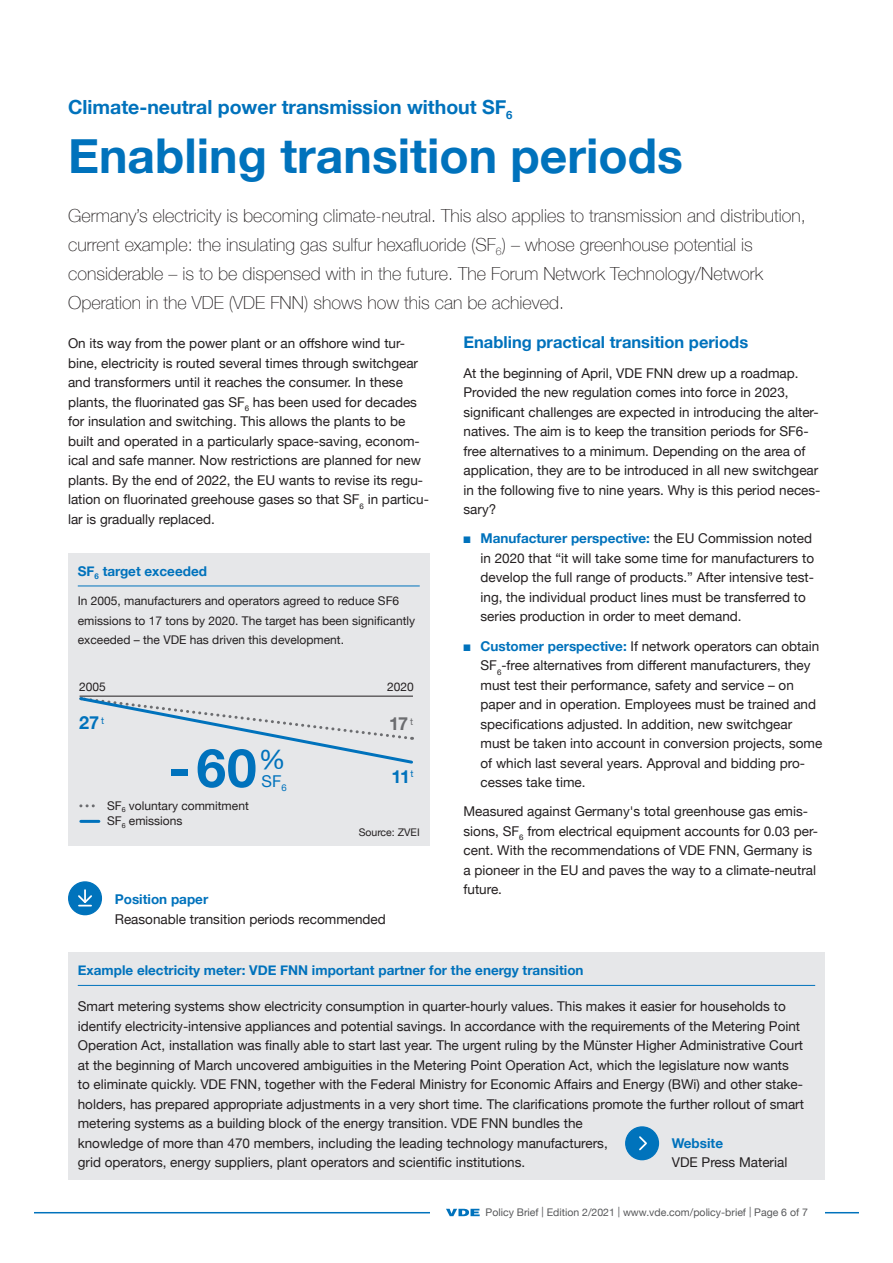
<style>
.page{position:relative;width:893px;height:1263px;background:#fff}
.page>*{position:absolute;margin:0;border:0;box-sizing:border-box;transform-origin:0 0}
.t1{font:700 53.4px "Helvetica Neue";color:#0072bc}
.t2{font:700 48px "Helvetica Neue";color:#0072bc}
.t3{font:700 19.5px "Helvetica Neue";color:#0072bc}
.t4{font:100 18px/29.2px "Helvetica Neue";color:#231f20}
.t5{font:700 18px "Helvetica Neue";color:#0072bc}
.t6{font:700 18px "Helvetica Neue";color:#6c6d70}
.t7{font:700 16.5px "Helvetica Neue";color:#0072bc}
.t8{font:16.35px "Helvetica Neue";color:#0072bc}
.t9{font:13.5px/19.5px "Helvetica Neue";color:#231f20}
.t10{font:700 13.5px "Helvetica Neue";color:#0072bc}
.t11{font:12px/19.5px "Helvetica Neue";color:#231f20}
.t12{font:10.5px "Helvetica Neue";color:#57585a}
.t13{font:10.5px "Helvetica Neue";color:#231f20}
.s1{color:#0072bc}
.s2{font-weight:700;color:#0072bc}
</style>
<div class="page">
<hr style="left:34px;top:1212px;width:825px;height:1px;background:#0072bc">
<div style="left:431px;top:1197px;width:394px;height:19px;background:#fff"></div>
<svg style="left:446px;top:1209px;width:34px;height:7px"></svg>
<svg style="left:68px;top:881px;width:34px;height:34px"></svg>
<div style="left:68px;top:952px;width:757px;height:228px;background:#e6e7e9"></div>
<hr style="left:78px;top:985px;width:737px;height:1px;background:#0072bc">
<div style="left:68px;top:553px;width:361px;height:293px;background:#e6e7e9"></div>
<hr style="left:78px;top:586px;width:342px;height:1px;background:#0072bc">
<svg style="left:625px;top:1126px;width:34px;height:34px"></svg>
<svg style="left:79px;top:695px;width:335px;height:69px"></svg>
<hr style="left:80px;top:696px;width:333px;height:1px;background:#231f20">
<hr style="left:81px;top:820px;width:18px;height:3px;background:#0072bc">
<svg style="left:81px;top:804px;width:14px;height:3px"></svg>
<h3 class="t3" style="left:68px;top:92px;width:446px">Climate-neutral power transmission without SF<sub>6</sub></h3>
<h2 class="t2" style="left:68px;top:118px;width:616px">Enabling transition periods</h2>
<p class="t4" style="left:68px;top:200px;width:739px">Germany’s electricity is becoming climate-neutral. This also applies to transmission and distribution, current example: the insulating gas sulfur hexafluoride (SF<sub>6</sub>) – whose greenhouse potential is considerable – is to be dispensed with in the future. The Forum Network Technology/Network Operation in the VDE (VDE FNN) shows how this can be achieved.</p>
<p class="t9" style="left:68px;top:335px;width:362px">On its way from the power plant or an offshore wind tur&shy;bine, electricity is routed several times through switchgear and transformers until it reaches the consumer. In these plants, the fluorinated gas SF<sub>6</sub> has been used for decades for insulation and switching. This allows the plants to be built and operated in a particularly space-saving, econom&shy;ical and safe manner. Now restrictions are planned for new plants. By the end of 2022, the EU wants to revise its regu&shy;lation on fluorinated greehouse gases so that SF<sub>6</sub> in particu&shy;lar is gradually replaced.</p>
<p class="t7" style="left:463px;top:329px;width:286px">Enabling practical transition periods</p>
<p class="t9" style="left:463px;top:364px;width:359px">At the beginning of April, VDE FNN drew up a roadmap.<br>Provided the new regulation comes into force in 2023, significant challenges are expected in introducing the alter&shy;natives. The aim is to keep the transition periods for SF6- free alternatives to a minimum. Depending on the area of application, they are to be introduced in all new switchgear in the following five to nine years. Why is this period neces&shy;sary?</p>
<p class="t9" style="left:480px;top:530px;width:335px;text-indent:-17px"><span class="s1">■</span> <span class="s2">Manufacturer perspective:</span> the EU Commission noted in 2020 that “it will take some time for manufacturers to develop the full range of products.” After intensive test&shy;ing, the individual product lines must be transferred to series production in order to meet demand.</p>
<p class="t9" style="left:480px;top:637px;width:343px;text-indent:-17px"><span class="s1">■</span> <span class="s2">Customer perspective:</span> If network operators can obtain SF<sub>6</sub>-free alternatives from different manufacturers, they must test their performance, safety and service – on paper and in operation. Employees must be trained and specifications adjusted. In addition, new switchgear must be taken into account in conversion projects, some of which last several years. Approval and bidding pro&shy;cesses take time.</p>
<p class="t9" style="left:463px;top:802px;width:356px">Measured against Germany's total greenhouse gas emis&shy;sions, SF<sub>6</sub> from electrical equipment accounts for 0.03 per&shy;cent. With the recommendations of VDE FNN, Germany is a pioneer in the EU and paves the way to a climate-neutral future.</p>
<p class="t10" style="left:78px;top:561px;width:131px">SF<sub>6</sub> target exceeded</p>
<p class="t11" style="left:78px;top:592px;width:339px">In 2005, manufacturers and operators agreed to reduce SF6 emissions to 17 tons by 2020. The target has been significantly exceeded – the VDE has driven this development.</p>
<p class="t11" style="left:79px;top:677px;width:28px">2005</p>
<p class="t11" style="left:387px;top:677px;width:28px">2020</p>
<h3 class="t5" style="left:79px;top:708px;width:26px">27<sup>t</sup></h3>
<h3 class="t6" style="left:389px;top:710px;width:26px">17<sup>t</sup></h3>
<h1 class="t1" style="left:168px;top:726px;width:119px">-60<sup>%</sup></h1>
<h3 class="t5" style="left:391px;top:762px;width:24px">11<sup>t</sup></h3>
<p class="t8" style="left:262px;top:769px;width:27px">SF<sub>6</sub></p>
<p class="t11" style="left:107px;top:796px;width:143px">SF<sub>6</sub> voluntary commitment</p>
<p class="t11" style="left:107px;top:812px;width:77px">SF<sub>6</sub> emissions</p>
<p class="t13" style="left:359px;top:824px;width:63px">Source: ZVEI</p>
<p class="t10" style="left:115px;top:889px;width:95px">Position paper</p>
<p class="t9" style="left:115px;top:910px;width:273px">Reasonable transition periods recommended</p>
<p class="t10" style="left:78px;top:960px;width:507px">Example electricity meter: VDE FNN important partner for the energy transition</p>
<p class="t9" style="left:78px;top:998px;width:728px">Smart metering systems show electricity consumption in quarter-hourly values. This makes it easier for households to identify electricity-intensive appliances and potential savings. In accordance with the requirements of the Metering Point Operation Act, installation was finally able to start last year. The urgent ruling by the Münster Higher Administrative Court at the beginning of March uncovered ambiguities in the Metering Point Operation Act, which the legislature now wants to eliminate quickly. VDE FNN, together with the Federal Ministry for Economic Affairs and Energy (BWi) and other stake&shy;holders, has prepared appropriate adjustments in a very short time. The clarifications promote the further rollout of smart metering systems as a building block of the energy transition. VDE FNN bundles the<br>knowledge of more than 470 members, including the leading technology manufacturers,<br>grid operators, energy suppliers, plant operators and scientific institutions.</p>
<p class="t10" style="left:672px;top:1132px;width:53px">Website</p>
<p class="t9" style="left:672px;top:1154px;width:117px">VDE Press Material</p>
<p class="t12" style="left:485px;top:1205px;width:324px">Policy Brief | Edition 2/2021 | www.vde.com/policy-brief | Page 6 of 7</p>
</div>
